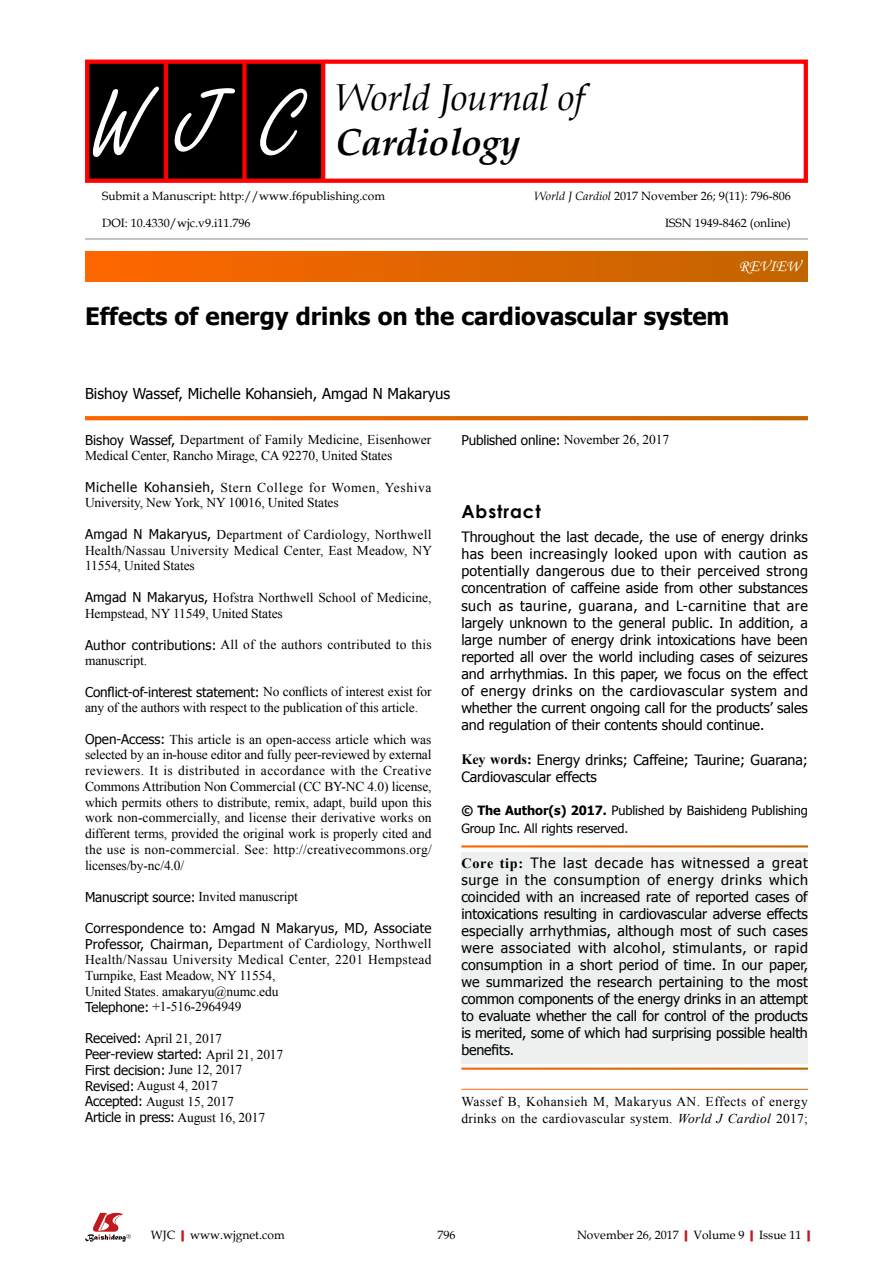
<style>
.page{position:relative;width:893px;height:1263px;background:#fff}
.page>*{position:absolute;margin:0;border:0;box-sizing:border-box;transform-origin:0 0}
.t1{font:97.5px "Freestyle Script";color:#fff}
.t2{font:italic 37.5px "Book Antiqua";letter-spacing:-.01em;color:#000}
.t3{font:italic 700 37.5px "Book Antiqua";letter-spacing:-.01em;color:#000}
.t4{font:700 24px "Tahoma";color:#000}
.t5{font:700 18px "Century Gothic";letter-spacing:.05em;color:#000}
.t6{font:16.5px "Monotype Corsiva";color:#fff}
.t7{font:15px "Tahoma";color:#000}
.t8{font:14.25px/17.1px "Tahoma";letter-spacing:-.005em;color:#000;text-align:justify}
.t9{font:13.5px/15.8px "Times New Roman";letter-spacing:.005em;color:#000}
.t10{font:13.5px/15.9px "Tahoma";letter-spacing:-.01em;color:#000}
.t11{font:12.75px/18px "Tahoma";letter-spacing:-.005em;color:#000}
.t12{font:12px "Book Antiqua";color:#000}
.s1{font-style:italic}
.s2{font-family:"Tahoma"}
.s3{font-family:"Times New Roman"}
.s4{font-family:"Times New Roman";font-weight:700}
.s5{font-weight:700}
.s6{font-weight:700;color:#c01920}
</style>
<div class="page">
<div style="left:461px;top:852px;width:347px;height:212px;background:#eeefef"></div>
<div style="left:85px;top:252px;width:723px;height:29px;background:linear-gradient(to right,#f60,#c16500)"></div>
<hr style="left:85px;top:239px;width:723px;height:1px;background:#898989">
<svg style="left:85px;top:416px;width:723px;height:4px"></svg>
<svg style="left:85px;top:1213px;width:46px;height:29px"></svg>
<div style="left:87px;top:61px;width:236px;height:121px;background:#000"></div>
<hr style="left:164px;top:61px;width:4px;height:121px;background:#f00">
<div style="left:242px;top:61px;width:5px;height:121px;background:#f00"></div>
<hr style="left:321px;top:61px;width:4px;height:121px;background:#f00">
<div style="left:85px;top:60px;width:723px;height:123px;border:4px solid #f00"></div>
<p class="t1" style="left:91px;top:71px;width:212px">WJC</p>
<p class="t2" style="left:336px;top:71px;width:250px">World Journal of</p>
<p class="t3" style="left:336px;top:116px;width:186px">Cardiology</p>
<p class="t12" style="left:102px;top:188px;width:284px">Submit a Manuscript: http://www.f6publishing.com</p>
<p class="t12" style="left:102px;top:215px;width:150px">DOI: 10.4330/wjc.v9.i11.796</p>
<p class="t12" style="left:534px;top:188px;width:258px"><span class="s1">World J Cardiol</span> 2017 November 26; 9(11): 796-806</p>
<p class="t12" style="left:665px;top:215px;width:127px">ISSN 1949-8462 (online)</p>
<p class="t6" style="left:739px;top:256px;width:63px">REVIEW</p>
<p class="t4" style="left:85px;top:300px;width:646px">Effects of energy drinks on the cardiovascular system</p>
<p class="t7" style="left:85px;top:383px;width:367px">Bishoy Wassef, Michelle Kohansieh, Amgad N Makaryus</p>
<p class="t9" style="left:85px;top:432px;width:348px"><span class="s2">Bishoy Wassef,</span> Department of Family Medicine, Eisenhower<br>Medical Center, Rancho Mirage, CA 92270, United States</p>
<p class="t9" style="left:85px;top:479px;width:348px"><span class="s2">Michelle Kohansieh,</span> Stern College for Women, Yeshiva<br>University, New York, NY 10016, United States</p>
<p class="t9" style="left:85px;top:526px;width:349px;text-align:justify"><span class="s2">Amgad N Makaryus,</span> Department of Cardiology, Northwell Health/Nassau University Medical Center, East Meadow, NY 11554, United States</p>
<p class="t9" style="left:85px;top:589px;width:348px"><span class="s2">Amgad N Makaryus,</span> Hofstra Northwell School of Medicine,<br>Hempstead, NY 11549, United States</p>
<p class="t9" style="left:85px;top:636px;width:348px"><span class="s2">Author contributions:</span> All of the authors contributed to this manuscript.</p>
<p class="t9" style="left:85px;top:684px;width:348px;line-height:15.3px"><span class="s2">Conflict-of-interest statement:</span> No conflicts of interest exist for any of the authors with respect to the publication of this article.</p>
<p class="t9" style="left:85px;top:731px;width:348px;text-align:justify"><span class="s2">Open-Access:</span> This article is an open-access article which was selected by an in-house editor and fully peer-reviewed by external reviewers. It is distributed in accordance with the Creative Commons Attribution Non Commercial (CC BY-NC 4.0) license, which permits others to distribute, remix, adapt, build upon this work non-commercially, and license their derivative works on different terms, provided the original work is properly cited and the use is non-commercial. See: http://creativecommons.org/ licenses/by-nc/4.0/</p>
<p class="t10" style="left:85px;top:888px;width:214px">Manuscript source: <span class="s3">Invited manuscript</span></p>
<p class="t9" style="left:85px;top:920px;width:348px"><span class="s2">Correspondence to: Amgad N Makaryus, MD, Associate Professor, Chairman,</span> Department of Cardiology, Northwell Health/Nassau University Medical Center, 2201 Hempstead Turnpike, East Meadow, NY 11554,<br>United States. amakaryu@numc.edu<br><span class="s2">Telephone:</span> +1-516-2964949</p>
<p class="t10" style="left:85px;top:1029px;width:200px">Received: <span class="s3">April 21, 2017<br></span>Peer-review started: <span class="s3">April 21, 2017<br></span>First decision: <span class="s3">June 12, 2017<br></span>Revised: <span class="s3">August 4, 2017<br></span>Accepted: <span class="s3">August 15, 2017<br></span>Article in press: <span class="s3">August 16, 2017</span></p>
<p class="t10" style="left:461px;top:431px;width:209px">Published online: <span class="s3">November 26, 2017</span></p>
<p class="t5" style="left:461px;top:498px;width:81px">Abstract</p>
<p class="t8" style="left:461px;top:528px;width:348px">Throughout the last decade, the use of energy drinks has been increasingly looked upon with caution as potentially dangerous due to their perceived strong concentration of caffeine aside from other substances such as taurine, guarana, and L-carnitine that are largely unknown to the general public. In addition, a large number of energy drink intoxications have been reported all over the world including cases of seizures and arrhythmias. In this paper, we focus on the effect of energy drinks on the cardiovascular system and whether the current ongoing call for the products’ sales and regulation of their contents should continue.</p>
<p class="t8" style="left:461px;top:750px;width:348px"><span class="s4">Key words:</span> Energy drinks; Caffeine; Taurine; Guarana;<br>Cardiovascular effects</p>
<p class="t11" style="left:461px;top:801px;width:348px"><span class="s5">© The Author(s) 2017.</span> Published by Baishideng Publishing<br>Group Inc. All rights reserved.</p>
<p class="t8" style="left:461px;top:854px;width:348px"><span class="s4">Core tip:</span> The last decade has witnessed a great surge in the consumption of energy drinks which coincided with an increased rate of reported cases of intoxications resulting in cardiovascular adverse effects especially arrhythmias, although most of such cases were associated with alcohol, stimulants, or rapid consumption in a short period of time. In our paper, we summarized the research pertaining to the most common components of the energy drinks in an attempt to evaluate whether the call for control of the products is merited, some of which had surprising possible health benefits.</p>
<p class="t9" style="left:461px;top:1092px;width:348px;line-height:17.1px">Wassef B, Kohansieh M, Makaryus AN. Effects of energy drinks on the cardiovascular system. <span class="s1">World J Cardiol</span> 2017;</p>
<p class="t12" style="left:151px;top:1226px;width:135px">WJC<span class="s6">|</span>www.wjgnet.com</p>
<p class="t12" style="left:437px;top:1226px;width:19px">796</p>
<p class="t12" style="left:577px;top:1226px;width:240px">November 26, 2017<span class="s6">|</span>Volume 9<span class="s6">|</span>Issue 11<span class="s6">|</span></p>
</div>
